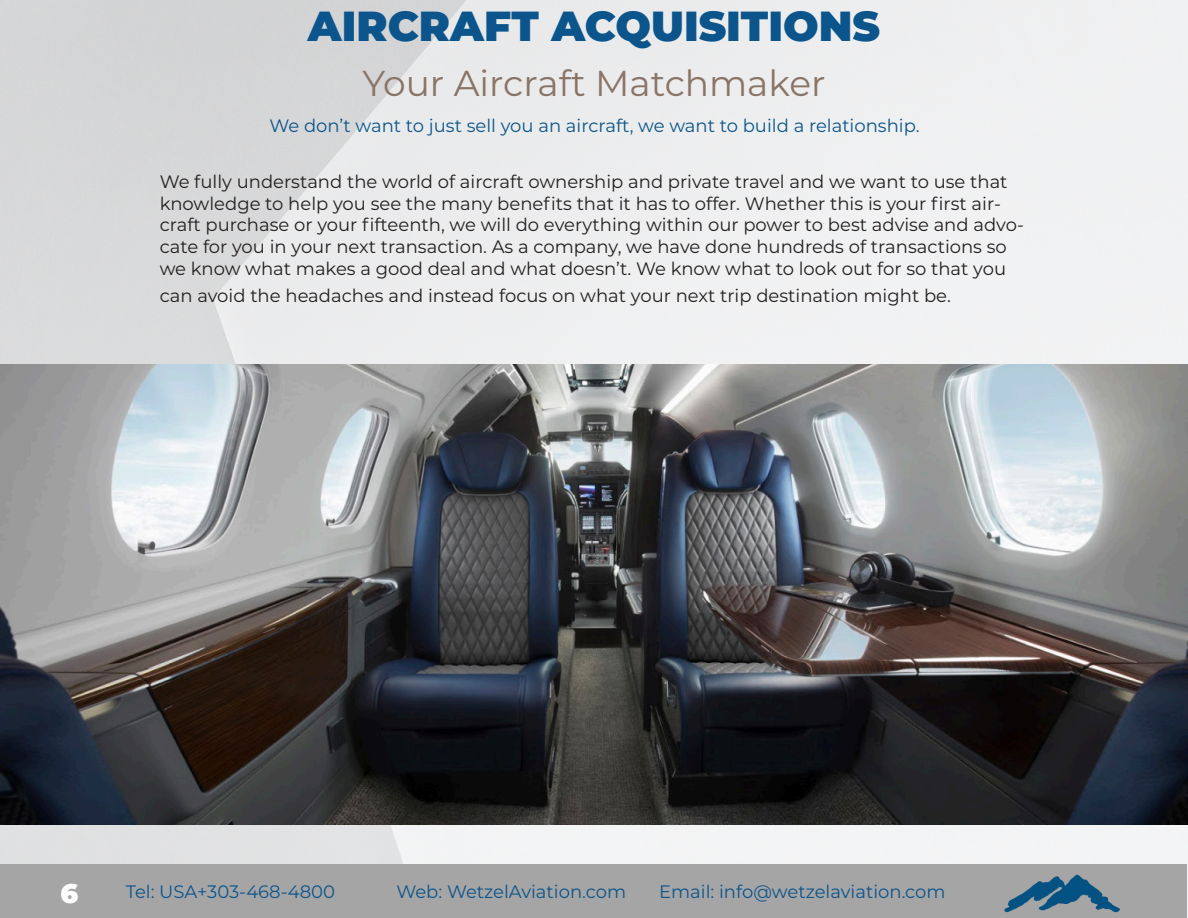
<style>
.page{position:relative;width:1188px;height:918px;background:#fff}
.page>*{position:absolute;margin:0;border:0;box-sizing:border-box;transform-origin:0 0}
.t1{font:900 42px "Montserrat";color:#0b558c}
.t2{font:36px "Montserrat";color:#8a7466}
.t3{font:900 27px "Montserrat";color:#fff}
.t4{font:18px/21.6px "Montserrat";color:#231f20}
.t5{font:18px "Montserrat";color:#0b558c}
</style>
<div class="page">
<img style="left:0;top:364px;width:1188px;height:461px">
<div style="left:0;top:864px;width:1186px;height:54px;background:#a6a5a5"></div>
<img style="left:1004px;top:874px;width:116px;height:39px">
<p class="t1" style="left:308px;top:-6px;width:574px">AIRCRAFT ACQUISITIONS</p>
<p class="t2" style="left:362px;top:59px;width:465px">Your Aircraft Matchmaker</p>
<p class="t5" style="left:270px;top:113px;width:652px">We don’t want to just sell you an aircraft, we want to build a relationship.</p>
<p class="t4" style="left:160px;top:170px;width:866px">We fully understand the world of aircraft ownership and private travel and we want to use that knowledge to help you see the many benefits that it has to offer. Whether this is your first air&shy;craft purchase or your fifteenth, we will do everything within our power to best advise and advo&shy;cate for you in your next transaction. As a company, we have done hundreds of transactions so we know what makes a good deal and what doesn’t. We know what to look out for so that you</p>
<p class="t4" style="left:160px;top:284px;width:793px">can avoid the headaches and instead focus on what your next trip destination might be.</p>
<p class="t3" style="left:60px;top:873px;width:19px">6</p>
<p class="t5" style="left:126px;top:879px;width:211px">Tel: USA+303-468-4800</p>
<p class="t5" style="left:396px;top:879px;width:231px">Web: WetzelAviation.com</p>
<p class="t5" style="left:659px;top:879px;width:288px">Email: info@wetzelaviation.com</p>
</div>
